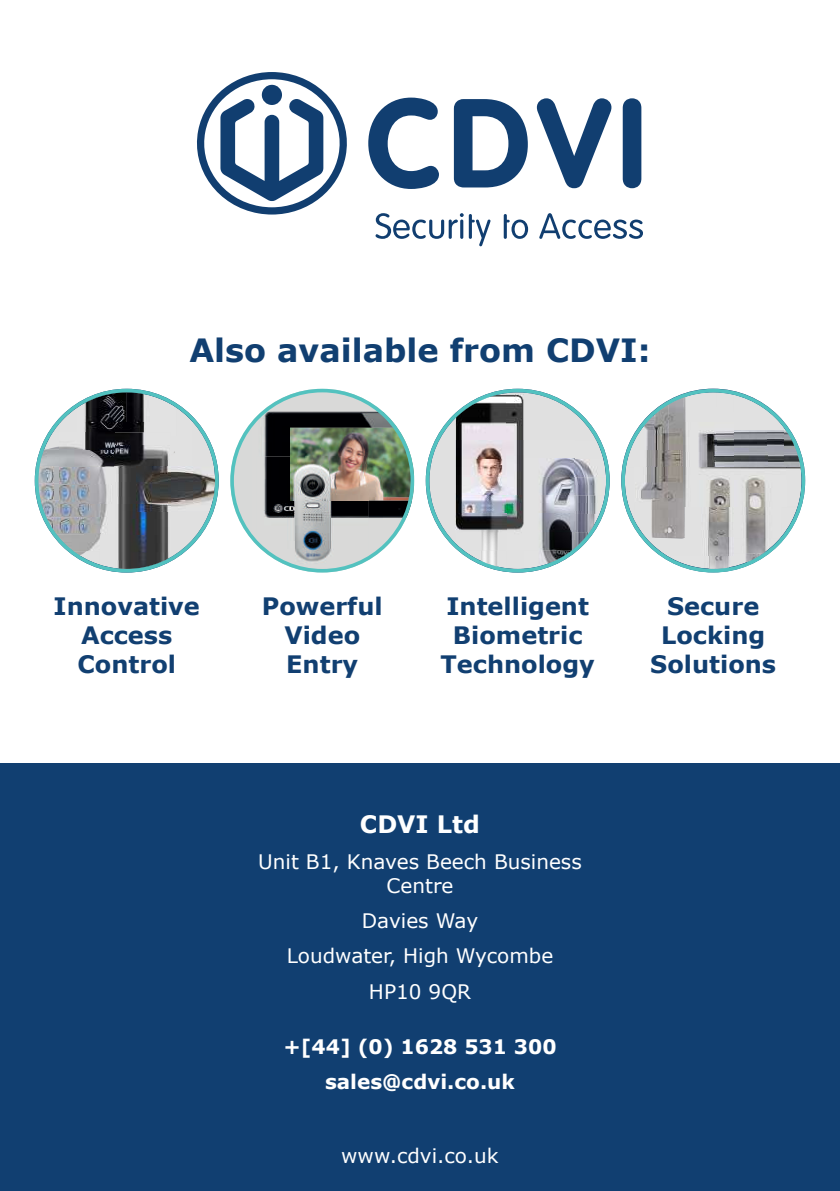
<style>
.page{position:relative;width:840px;height:1191px;background:#fff}
.page>*{position:absolute;margin:0;border:0;box-sizing:border-box;transform-origin:0 0}
.t1{font:700 32px "Verdana";color:#113f71}
.t2{font:700 24px/28.8px "Verdana";color:#113f71;text-align:center}
.t3{font:700 24px "Verdana";color:#fff}
.t4{font:20px/35.4px "Verdana";color:#fff;text-align:center}
.t5{font:700 20px/35.4px "Verdana";color:#fff;text-align:center}
</style>
<div class="page">
<div style="left:0;top:763px;width:839px;height:428px;background:#113f71"></div>
<svg style="left:197px;top:72px;width:150px;height:142px"></svg>
<svg style="left:375px;top:213px;width:115px;height:33px"></svg>
<svg style="left:503px;top:214px;width:25px;height:25px"></svg>
<svg style="left:539px;top:213px;width:103px;height:26px"></svg>
<svg style="left:368px;top:98px;width:70px;height:91px"></svg>
<svg style="left:453px;top:99px;width:74px;height:88px"></svg>
<svg style="left:536px;top:98px;width:75px;height:90px"></svg>
<div style="left:622px;top:98px;width:19px;height:90px;background:#113e70;border-radius:9px"></div>
<svg style="left:35px;top:389px;width:183px;height:183px"></svg>
<svg style="left:425px;top:389px;width:184px;height:183px"></svg>
<svg style="left:621px;top:389px;width:183px;height:183px"></svg>
<img style="left:230px;top:389px;width:184px;height:183px">
<h1 class="t1" style="left:189px;top:329px;width:462px">Also available from CDVI:</h1>
<p class="t2" style="left:54px;top:592px;width:148px">Innovative<br>Access<br>Control</p>
<p class="t2" style="left:261px;top:592px;width:122px">Powerful<br>Video<br>Entry</p>
<p class="t2" style="left:440px;top:592px;width:156px">Intelligent<br>Biometric<br>Technology</p>
<p class="t2" style="left:650px;top:592px;width:127px">Secure<br>Locking<br>Solutions</p>
<p class="t3" style="left:360px;top:809px;width:121px">CDVI Ltd</p>
<p class="t4" style="left:258px;top:849px;width:325px;line-height:24px">Unit B1, Knaves Beech Business<br>Centre</p>
<p class="t4" style="left:286px;top:903px;width:268px">Davies Way<br>Loudwater, High Wycombe<br>HP10 9QR</p>
<p class="t5" style="left:283px;top:1029px;width:275px">+[44] (0) 1628 531 300 sales@cdvi.co.uk</p>
<p class="t4" style="left:341px;top:1138px;width:159px">www.cdvi.co.uk</p>
</div>
